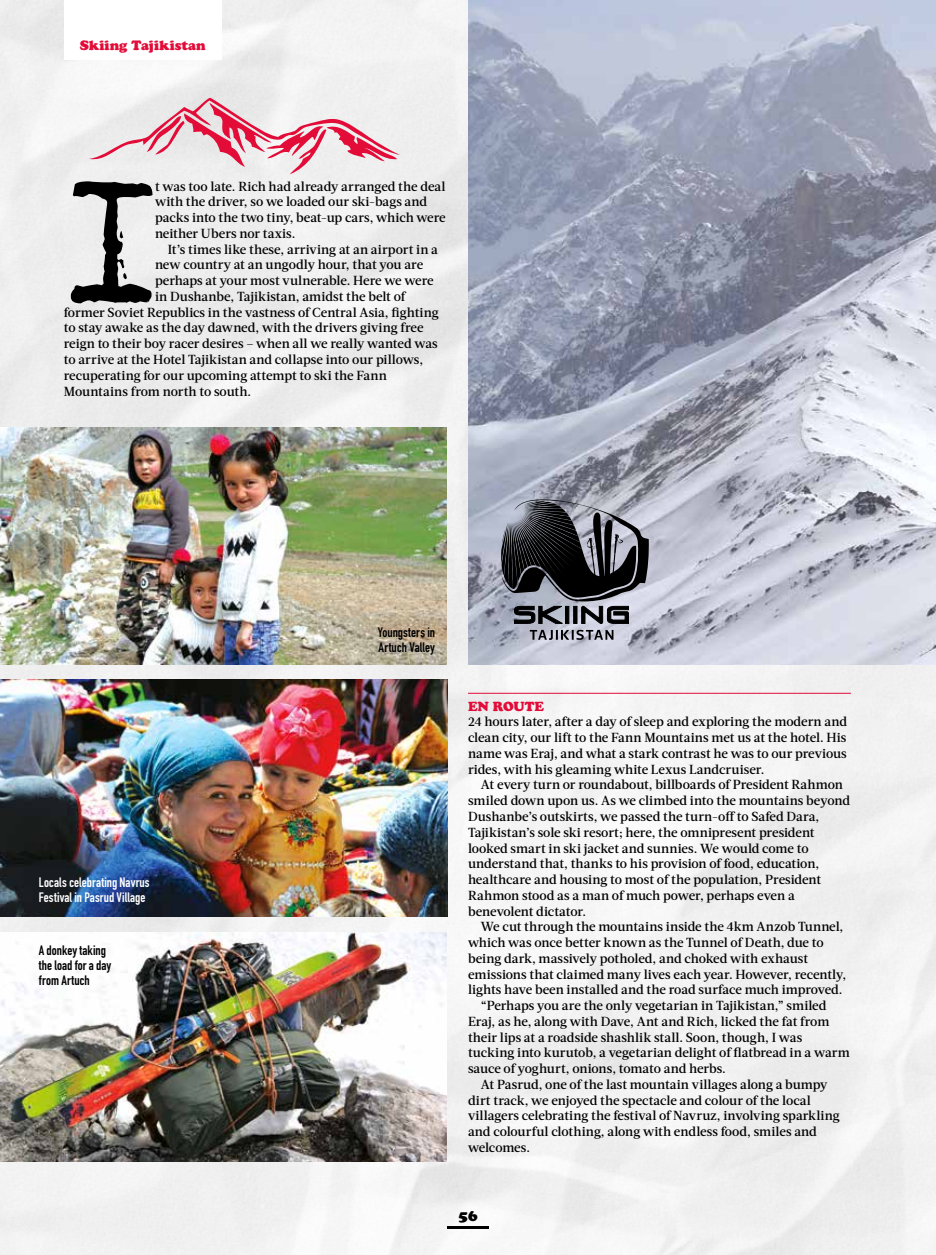
<style>
.page{position:relative;width:936px;height:1255px;background:#fff}
.page>*{position:absolute;margin:0;border:0;box-sizing:border-box;transform-origin:0 0}
.t1{font:189.9px "Tox Typewriter";color:#000}
.t2{font:15px "Cooper Black Std";color:#000}
.t3{font:700 13.5px/15px "DIN Condensed";letter-spacing:.005em;color:#000}
.t4{font:700 13.5px/15px "DIN Condensed";letter-spacing:.005em;color:#fff}
.t5{font:13.5px "Cooper Black Std";color:#e30c39}
.t6{font:500 13.2px/15.8px "Acta";letter-spacing:-.005em;color:#000}
.t7{font:13.2px "Cooper Black Std";letter-spacing:-.005em;color:#e30c39}
</style>
<div class="page">
<img style="left:0;top:0;width:935px;height:1254px">
<img style="left:468px;top:0;width:467px;height:664px">
<img style="left:0;top:428px;width:446px;height:236px">
<img style="left:0;top:680px;width:447px;height:236px">
<img style="left:0;top:932px;width:446px;height:229px">
<hr style="left:468px;top:693px;width:382px;height:1px;background:#e30c39">
<svg style="left:89px;top:97px;width:311px;height:77px"></svg>
<svg style="left:501px;top:487px;width:148px;height:153px;background:#676971"></svg>
<div style="left:64px;top:0;width:158px;height:60px;background:#fff"></div>
<hr style="left:447px;top:1225px;width:41px;height:3px;background:#000">
<p class="t5" style="left:80px;top:38px;width:128px">Skiing Tajikistan</p>
<h1 class="t1" style="left:64px;top:141px;width:95px">I</h1>
<p class="t6" style="left:155px;top:178px;width:292px">t was too late. Rich had already arranged the deal with the driver, so we loaded our ski-bags and packs into the two tiny, beat-up cars, which were neither Ubers nor taxis.</p>
<p class="t6" style="left:168px;top:241px;width:272px">It’s times like these, arriving at an airport in a</p>
<p class="t6" style="left:155px;top:257px;width:270px">new country at an ungodly hour, that you are</p>
<p class="t6" style="left:155px;top:273px;width:280px">perhaps at your most vulnerable. Here we were</p>
<p class="t6" style="left:155px;top:288px;width:252px">in Dushanbe, Tajikistan, amidst the belt of</p>
<p class="t6" style="left:64px;top:304px;width:376px">former Soviet Republics in the vastness of Central Asia, fighting</p>
<p class="t6" style="left:64px;top:320px;width:361px">to stay awake as the day dawned, with the drivers giving free</p>
<p class="t6" style="left:64px;top:336px;width:375px">reign to their boy racer desires – when all we really wanted was</p>
<p class="t6" style="left:64px;top:351px;width:361px">to arrive at the Hotel Tajikistan and collapse into our pillows,</p>
<p class="t6" style="left:64px;top:367px;width:325px">recuperating for our upcoming attempt to ski the Fann</p>
<p class="t6" style="left:64px;top:383px;width:189px">Mountains from north to south.</p>
<p class="t4" style="left:39px;top:874px;width:112px">Locals celebrating Navrus<br>Festival in Pasrud Village</p>
<p class="t3" style="left:39px;top:943px;width:74px">A donkey taking the load for a day from Artuch</p>
<p class="t3" style="left:377px;top:624px;width:59px">Youngsters in<br>Artuch Valley</p>
<p class="t7" style="left:468px;top:698px;width:78px">EN ROUTE</p>
<p class="t6" style="left:468px;top:714px;width:380px;text-align:justify">24 hours later, after a day of sleep and exploring the modern and clean city, our lift to the Fann Mountains met us at the hotel. His name was Eraj, and what a stark contrast he was to our previous rides, with his gleaming white Lexus Landcruiser.</p>
<p class="t6" style="left:468px;top:777px;width:383px;text-indent:13px">At every turn or roundabout, billboards of President Rahmon smiled down upon us. As we climbed into the mountains beyond Dushanbe’s outskirts, we passed the turn-off to Safed Dara, Tajikistan’s sole ski resort; here, the omnipresent president looked smart in ski jacket and sunnies. We would come to understand that, thanks to his provision of food, education, healthcare and housing to most of the population, President Rahmon stood as a man of much power, perhaps even a benevolent dictator.</p>
<p class="t6" style="left:480px;top:918px;width:364px">We cut through the mountains inside the 4km Anzob Tunnel,</p>
<p class="t6" style="left:468px;top:934px;width:357px">which was once better known as the Tunnel of Death, due to</p>
<p class="t6" style="left:468px;top:950px;width:342px">being dark, massively potholed, and choked with exhaust</p>
<p class="t6" style="left:468px;top:966px;width:379px">emissions that claimed many lives each year. However, recently,</p>
<p class="t6" style="left:468px;top:981px;width:376px">lights have been installed and the road surface much improved.</p>
<p class="t6" style="left:480px;top:997px;width:347px">“Perhaps you are the only vegetarian in Tajikistan,” smiled</p>
<p class="t6" style="left:468px;top:1013px;width:363px">Eraj, as he, along with Dave, Ant and Rich, licked the fat from</p>
<p class="t6" style="left:468px;top:1029px;width:336px">their lips at a roadside shashlik stall. Soon, though, I was</p>
<p class="t6" style="left:468px;top:1044px;width:383px">tucking into kurutob, a vegetarian delight of flatbread in a warm</p>
<p class="t6" style="left:468px;top:1060px;width:259px">sauce of yoghurt, onions, tomato and herbs.</p>
<p class="t6" style="left:480px;top:1076px;width:348px">At Pasrud, one of the last mountain villages along a bumpy</p>
<p class="t6" style="left:468px;top:1092px;width:344px">dirt track, we enjoyed the spectacle and colour of the local</p>
<p class="t6" style="left:468px;top:1107px;width:373px">villagers celebrating the festival of Navruz, involving sparkling</p>
<p class="t6" style="left:468px;top:1123px;width:350px">and colourful clothing, along with endless food, smiles and</p>
<p class="t6" style="left:468px;top:1139px;width:64px">welcomes.</p>
<p class="t2" style="left:458px;top:1206px;width:20px">56</p>
</div>
